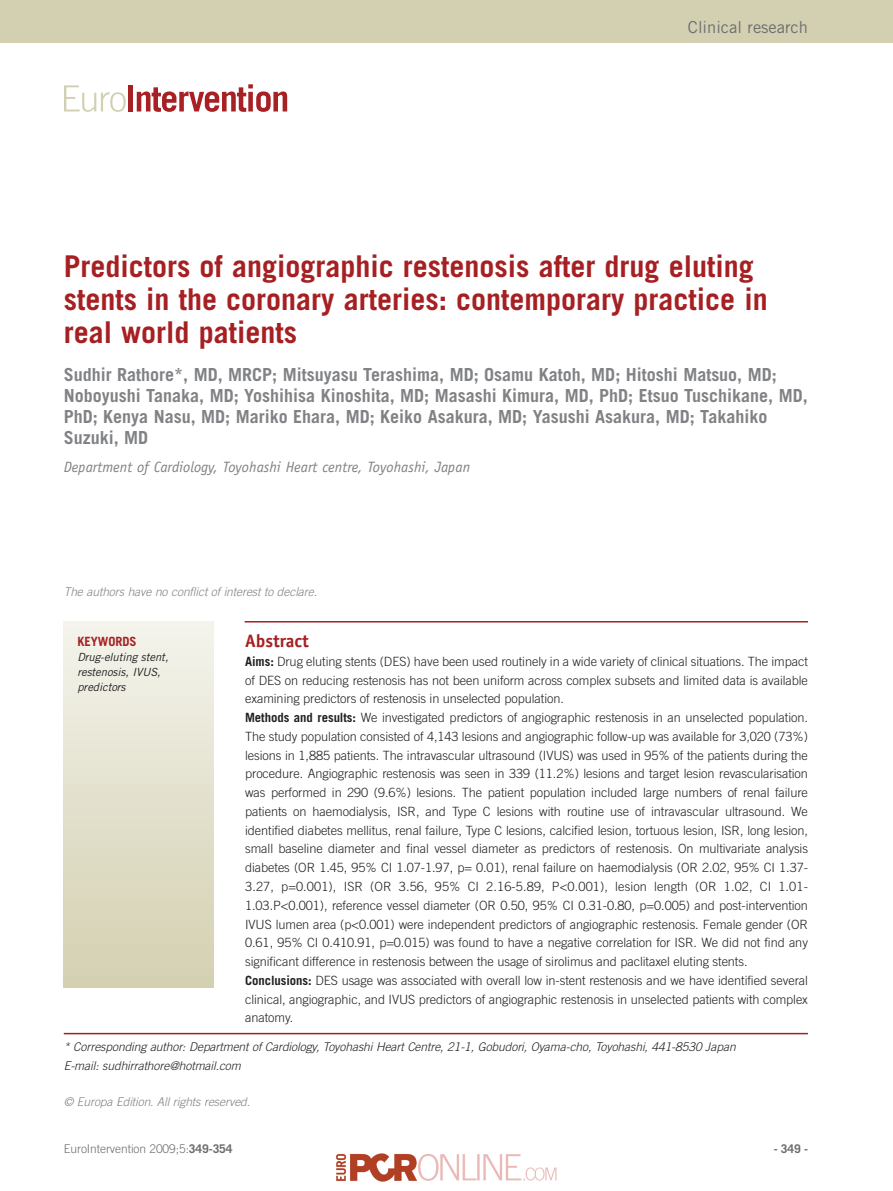
<style>
.page{position:relative;width:893px;height:1191px;background:#fff}
.page>*{position:absolute;margin:0;border:0;box-sizing:border-box;transform-origin:0 0}
.t1{font:700 30px/33px "Trade Gothic LT Std";color:#a62023}
.t2{font:700 18px/21px "Trade Gothic LT Std";color:#808285}
.t3{font:700 18px "Officina Sans Std";color:#a62023}
.t4{font:16.5px "Trade Gothic LT Std";color:#6c6d70}
.t5{font:italic 15px "Officina Sans Std";color:#808285}
.t6{font:300 12.75px/18.8px "Trade Gothic LT Std";letter-spacing:-.005em;color:#231f20}
.t7{font:700 12.75px "Trade Gothic LT Std";letter-spacing:-.005em;color:#a62023}
.t8{font:italic 300 12px/18.8px "Trade Gothic LT Std";letter-spacing:-.005em;color:#231f20}
.t9{font:italic 300 12px "Trade Gothic LT Std";letter-spacing:-.005em;color:#808285}
.t10{font:300 12px "Trade Gothic LT Std";letter-spacing:-.005em;color:#6c6d70}
.t11{font:700 12px "Trade Gothic LT Std";color:#6c6d70}
.t12{font:italic 11.25px/15px "Trade Gothic LT Std";letter-spacing:-.005em;color:#231f20}
.s1{font-weight:700}
</style>
<div class="page">
<div style="left:0;top:0;width:893px;height:43px;background:#d3d0b2"></div>
<div style="left:64px;top:622px;width:150px;height:365px;background:linear-gradient(to bottom,#f4f3eb,#d3cfb0)"></div>
<hr style="left:245px;top:621px;width:563px;height:1px;background:#a62023">
<hr style="left:64px;top:1032px;width:744px;height:2px;background:#a62023">
<svg style="left:64px;top:85px;width:62px;height:27px"></svg>
<div style="left:128px;top:85px;width:5px;height:26px;background:#a72023"></div>
<svg style="left:137px;top:84px;width:150px;height:28px"></svg>
<img style="left:336px;top:1153px;width:221px;height:29px">
<p class="t4" style="left:688px;top:18px;width:122px">Clinical research</p>
<h1 class="t1" style="left:64px;top:252px;width:705px">Predictors of angiographic restenosis after drug eluting stents in the coronary arteries: contemporary practice in real world patients</h1>
<p class="t2" style="left:64px;top:366px;width:745px">Sudhir Rathore*, MD, MRCP; Mitsuyasu Terashima, MD; Osamu Katoh, MD; Hitoshi Matsuo, MD; Noboyushi Tanaka, MD; Yoshihisa Kinoshita, MD; Masashi Kimura, MD, PhD; Etsuo Tuschikane, MD, PhD; Kenya Nasu, MD; Mariko Ehara, MD; Keiko Asakura, MD; Yasushi Asakura, MD; Takahiko Suzuki, MD</p>
<p class="t5" style="left:64px;top:461px;width:408px">Department of Cardiology, Toyohashi Heart centre, Toyohashi, Japan</p>
<p class="t9" style="left:64px;top:588px;width:255px">The authors have no conflict of interest to declare.</p>
<p class="t7" style="left:77px;top:637px;width:61px">KEYWORDS</p>
<p class="t12" style="left:77px;top:650px;width:92px">Drug-eluting stent, restenosis, IVUS, predictors</p>
<h2 class="t3" style="left:245px;top:634px;width:65px">Abstract</h2>
<p class="t6" style="left:245px;top:653px;width:564px"><span class="s1">Aims:</span> Drug eluting stents (DES) have been used routinely in a wide variety of clinical situations. The impact of DES on reducing restenosis has not been uniform across complex subsets and limited data is available examining predictors of restenosis in unselected population.<br><span class="s1">Methods and results:</span> We investigated predictors of angiographic restenosis in an unselected population.<br>The study population consisted of 4,143 lesions and angiographic follow-up was available for 3,020 (73%) lesions in 1,885 patients. The intravascular ultrasound (IVUS) was used in 95% of the patients during the procedure. Angiographic restenosis was seen in 339 (11.2%) lesions and target lesion revascularisation was performed in 290 (9.6%) lesions. The patient population included large numbers of renal failure patients on haemodialysis, ISR, and Type C lesions with routine use of intravascular ultrasound. We identified diabetes mellitus, renal failure, Type C lesions, calcified lesion, tortuous lesion, ISR, long lesion, small baseline diameter and final vessel diameter as predictors of restenosis. On multivariate analysis diabetes (OR 1.45, 95% CI 1.07-1.97, p= 0.01), renal failure on haemodialysis (OR 2.02, 95% CI 1.37- 3.27, p=0.001), ISR (OR 3.56, 95% CI 2.16-5.89, P&lt;0.001), lesion length (OR 1.02, CI 1.01- 1.03.P&lt;0.001), reference vessel diameter (OR 0.50, 95% CI 0.31-0.80, p=0.005) and post-intervention IVUS lumen area (p&lt;0.001) were independent predictors of angiographic restenosis. Female gender (OR 0.61, 95% CI 0.410.91, p=0.015) was found to have a negative correlation for ISR. We did not find any significant difference in restenosis between the usage of sirolimus and paclitaxel eluting stents.<br><span class="s1">Conclusions:</span> DES usage was associated with overall low in-stent restenosis and we have identified several clinical, angiographic, and IVUS predictors of angiographic restenosis in unselected patients with complex anatomy.</p>
<p class="t8" style="left:64px;top:1038px;width:673px">* Corresponding author: Department of Cardiology, Toyohashi Heart Centre, 21-1, Gobudori, Oyama-cho, Toyohashi, 441-8530 Japan<br>E-mail: sudhirrathore@hotmail.com</p>
<p class="t9" style="left:64px;top:1097px;width:188px">© Europa Edition. All rights reserved.</p>
<p class="t10" style="left:64px;top:1144px;width:170px">EuroIntervention 2009;5:<span class="s1">349-354</span></p>
<p class="t11" style="left:774px;top:1144px;width:36px">- 349 -</p>
</div>
